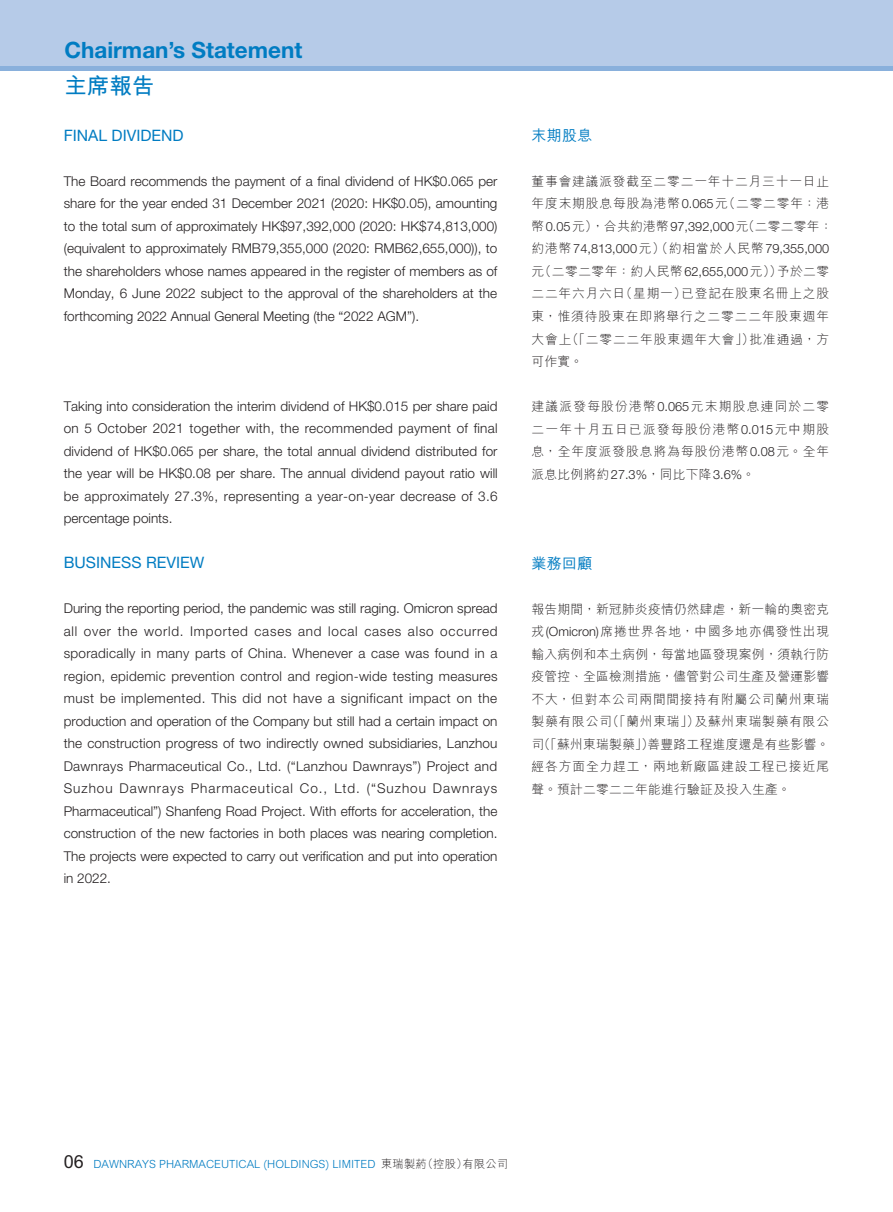
<style>
.page{position:relative;width:893px;height:1212px;background:#fff}
.page>*{position:absolute;margin:0;border:0;box-sizing:border-box;transform-origin:0 0}
.t1{font:700 22.5px "Helvetica Neue LT Std";color:#007cc2}
.t2{font:700 22.5px "M Hei HK";color:#007cc2}
.t3{font:500 18px "M Hei HK";color:#231f20}
._01_H1_E{font:15.75px "Helvetica Neue LT Std";color:#007cc2}
._001_H1_C{font:500 15px "M Hei HK";letter-spacing:.02em;color:#007cc2}
._00_txt_E{font:300 13.5px/22.5px "Helvetica Neue LT Std";color:#231f20;text-align:justify}
._000_txt_C{font:300 12.75px/22.5px "M Hei HK";letter-spacing:.065em;color:#231f20;text-align:justify}
.t4{font:300 11.25px "M Hei HK";color:#007cc2}
.s1{font-family:"Helvetica Neue LT Std"}
.s2{color:#231f20}
</style>
<div class="page">
<div style="left:0;top:0;width:893px;height:67px;background:#b6cbe8"></div>
<hr style="left:0;top:67px;width:893px;height:4px;background:#89b0dc">
<p class="t1" style="left:64px;top:36px;width:239px">Chairman’s Statement</p>
<p class="t2" style="left:64px;top:69px;width:91px">主席報告</p>
<p class="_01_H1_E" style="left:64px;top:126px;width:121px">FINAL DIVIDEND</p>
<p class="_00_txt_E" style="left:64px;top:169px;width:435px">The Board recommends the payment of a final dividend of HK$0.065 per share for the year ended 31 December 2021 (2020: HK$0.05), amounting to the total sum of approximately HK$97,392,000 (2020: HK$74,813,000) (equivalent to approximately RMB79,355,000 (2020: RMB62,655,000)), to the shareholders whose names appeared in the register of members as of Monday, 6 June 2022 subject to the approval of the shareholders at the forthcoming 2022 Annual General Meeting (the “2022 AGM”).</p>
<p class="_00_txt_E" style="left:64px;top:394px;width:435px">Taking into consideration the interim dividend of HK$0.015 per share paid on 5 October 2021 together with, the recommended payment of final dividend of HK$0.065 per share, the total annual dividend distributed for the year will be HK$0.08 per share. The annual dividend payout ratio will be approximately 27.3%, representing a year-on-year decrease of 3.6 percentage points.</p>
<p class="_01_H1_E" style="left:64px;top:553px;width:142px">BUSINESS REVIEW</p>
<p class="_00_txt_E" style="left:64px;top:597px;width:435px">During the reporting period, the pandemic was still raging. Omicron spread all over the world. Imported cases and local cases also occurred sporadically in many parts of China. Whenever a case was found in a region, epidemic prevention control and region-wide testing measures must be implemented. This did not have a significant impact on the production and operation of the Company but still had a certain impact on the construction progress of two indirectly owned subsidiaries, Lanzhou Dawnrays Pharmaceutical Co., Ltd. (“Lanzhou Dawnrays”) Project and Suzhou Dawnrays Pharmaceutical Co., Ltd. (“Suzhou Dawnrays Pharmaceutical”) Shanfeng Road Project. With efforts for acceleration, the construction of the new factories in both places was nearing completion.<br>The projects were expected to carry out verification and put into operation in 2022.</p>
<p class="_001_H1_C" style="left:531px;top:125px;width:62px">末期股息</p>
<p class="_000_txt_C" style="left:531px;top:170px;width:302px;text-align:left">董事會建議派發截至二零二一年十二月三十一日止年度末期股息每股為港幣<span class="s1">0.065</span>元（二零二零年：港幣<span class="s1">0.05</span>元），合共約港幣<span class="s1">97,392,000</span>元（二零二零年：約港幣<span class="s1">74,813,000</span>元）（約相當於人民幣<span class="s1">79,355,000</span>元（二零二零年：約人民幣<span class="s1">62,655,000</span>元））予於二零二二年六月六日（星期一）已登記在股東名冊上之股東，惟須待股東在即將舉行之二零二二年股東週年大會上（「二零二二年股東週年大會」）批准通過，方可作實。</p>
<p class="_000_txt_C" style="left:531px;top:395px;width:299px">建議派發每股份港幣<span class="s1">0.065</span>元末期股息連同於二零二一年十月五日已派發每股份港幣<span class="s1">0.015</span>元中期股息，全年度派發股息將為每股份港幣<span class="s1">0.08</span>元。全年派息比例將約<span class="s1">27.3%</span>，同比下降<span class="s1">3.6%</span>。</p>
<p class="_001_H1_C" style="left:531px;top:552px;width:62px">業務回顧</p>
<p class="_000_txt_C" style="left:531px;top:597px;width:299px">報告期間，新冠肺炎疫情仍然肆虐，新一輪的奧密克戎<span class="s1">(Omicron)</span>席捲世界各地，中國多地亦偶發性出現輸入病例和本土病例，每當地區發現案例，須執行防疫管控、全區檢測措施，儘管對公司生產及營運影響不大，但對本公司兩間間接持有附屬公司蘭州東瑞製藥有限公司（「蘭州東瑞」）及蘇州東瑞製藥有限公司（「蘇州東瑞製藥」）善豐路工程進度還是有些影響。經各方面全力趕工，兩地新廠區建設工程已接近尾聲。預計二零二二年能進行驗証及投入生產。</p>
<p class="t3" style="left:64px;top:1148px;width:22px">06</p>
<p class="t4" style="left:94px;top:1158px;width:416px">DAWNRAYS PHARMACEUTICAL (HOLDINGS) LIMITED <span class="s2">東瑞製葯（控股）有限公司</span></p>
</div>
